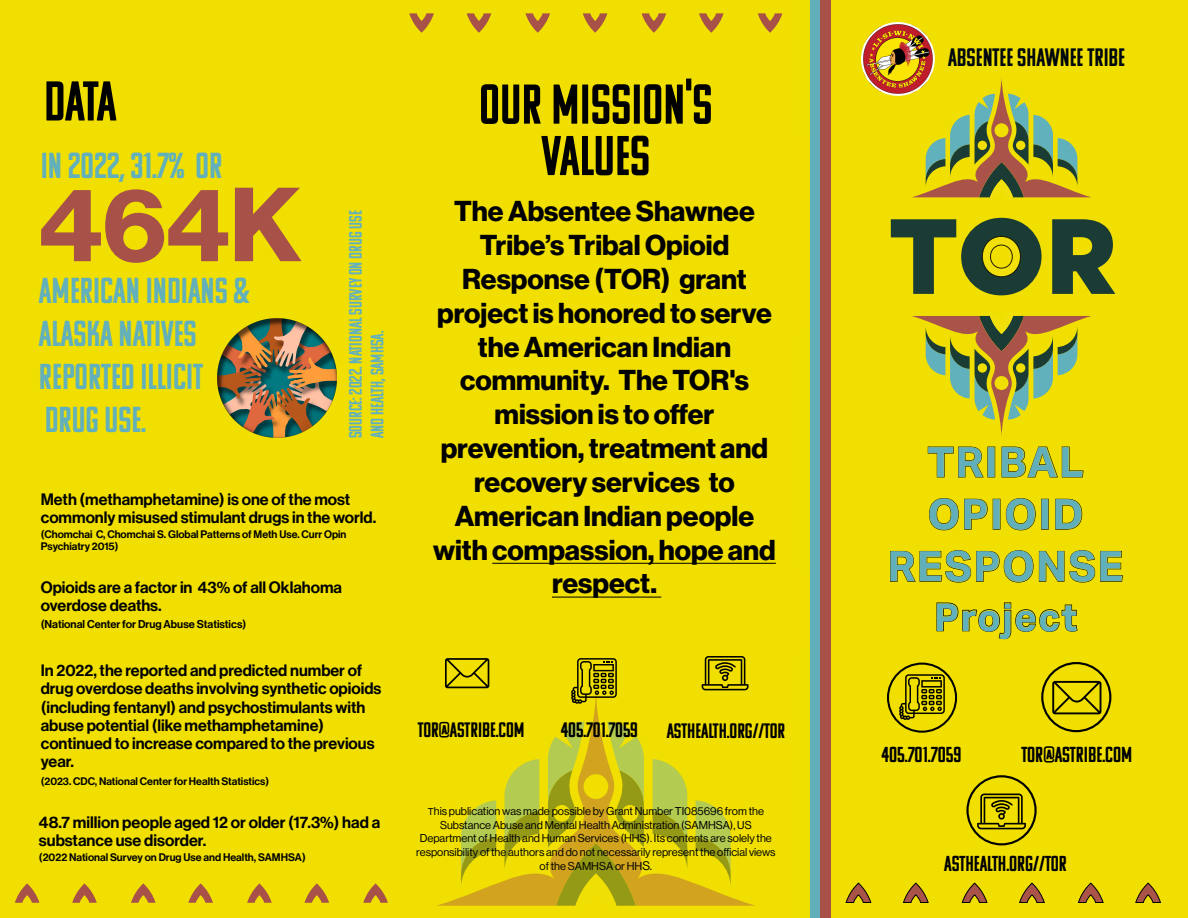
<style>
.page{position:relative;width:1188px;height:918px;background:#f0df00}
.page>*{position:absolute;margin:0;border:0;box-sizing:border-box;transform-origin:0 0}
.t1{font:102.75px "N Haas Grotesk DS Pro 75 Bd";color:#a75148}
.t2{font:55.95px/51.4px "Komu A";color:#000;text-align:center}
.t3{font:700 41.4px/52.2px "Aktiv Grotesk";letter-spacing:.045em;color:#61afbb;text-align:center}
.t4{font:700 38.1px "Aktiv Grotesk";letter-spacing:.045em;color:#61b1bd}
.t5{font:36.15px "Komu A";color:#61b0bc}
.t6{font:36px/43.2px "Komu A";color:#61b0bc}
.t7{font:28.2px/33.8px "N Haas Grotesk DS Pro 75 Bd";color:#000;text-align:center}
.t8{font:25.2px "Komu A";color:#00070e}
.t9{font:21.75px "Komu A";color:#000}
.t10{font:21.6px "Komu A";color:#000}
.t11{font:20.85px "Komu A";color:#000}
.t12{font:18px/21.6px "Komu A";color:#63b1bd}
.t13{font:16.35px/18.3px "N Haas Grotesk DS Pro 65 Md";color:#000}
.t14{font:16.2px/18.1px "N Haas Grotesk DS Pro 65 Md";color:#000}
.t15{font:11.25px/13.4px "N Haas Grotesk DS Pro 55 Rg";color:#000;text-align:center}
.t16{font:11.1px "N Haas Grotesk DS Pro 65 Md";color:#000}
.t17{font:10.8px/12px "N Haas Grotesk DS Pro 65 Md";color:#000}
.s1{font-size:9.75px}
.s2{font-size:12.3px}
</style>
<div class="page">
<img style="left:217px;top:318px;width:120px;height:120px">
<svg style="left:437px;top:690px;width:318px;height:216px"></svg>
<svg style="left:571px;top:658px;width:46px;height:46px"></svg>
<hr style="left:492px;top:563px;width:284px;height:1px;background:#000">
<hr style="left:552px;top:597px;width:109px;height:1px;background:#000">
<div style="left:810px;top:132px;width:11px;height:200px;background:#61afbb"></div>
<div style="left:820px;top:131px;width:11px;height:201px;background:#a75148"></div>
<div style="left:810px;top:282px;width:11px;height:199px;background:#61afbb"></div>
<div style="left:820px;top:282px;width:11px;height:199px;background:#a75148"></div>
<svg style="left:445px;top:658px;width:44px;height:30px"></svg>
<svg style="left:583px;top:13px;width:24px;height:20px"></svg>
<svg style="left:467px;top:13px;width:24px;height:20px"></svg>
<svg style="left:409px;top:13px;width:25px;height:20px"></svg>
<svg style="left:525px;top:13px;width:25px;height:20px"></svg>
<svg style="left:699px;top:13px;width:25px;height:20px"></svg>
<svg style="left:642px;top:13px;width:24px;height:20px"></svg>
<svg style="left:758px;top:13px;width:24px;height:20px"></svg>
<svg style="left:188px;top:883px;width:25px;height:20px"></svg>
<svg style="left:72px;top:883px;width:25px;height:20px"></svg>
<svg style="left:15px;top:883px;width:24px;height:20px"></svg>
<svg style="left:131px;top:883px;width:25px;height:20px"></svg>
<svg style="left:305px;top:883px;width:24px;height:20px"></svg>
<svg style="left:247px;top:883px;width:25px;height:20px"></svg>
<svg style="left:363px;top:883px;width:25px;height:20px"></svg>
<svg style="left:962px;top:883px;width:26px;height:20px"></svg>
<svg style="left:1078px;top:883px;width:26px;height:20px"></svg>
<svg style="left:1135px;top:883px;width:26px;height:20px"></svg>
<svg style="left:1019px;top:883px;width:26px;height:20px"></svg>
<svg style="left:845px;top:883px;width:26px;height:20px"></svg>
<svg style="left:903px;top:883px;width:26px;height:20px"></svg>
<svg style="left:913px;top:77px;width:177px;height:120px"></svg>
<svg style="left:1052px;top:219px;width:63px;height:75px"></svg>
<svg style="left:891px;top:218px;width:151px;height:77px"></svg>
<svg style="left:912px;top:316px;width:179px;height:120px"></svg>
<svg style="left:890px;top:447px;width:233px;height:136px"></svg>
<img style="left:861px;top:22px;width:73px;height:73px">
<svg style="left:936px;top:602px;width:142px;height:37px"></svg>
<div style="left:810px;top:568px;width:11px;height:200px;background:#61afbb"></div>
<div style="left:810px;top:0;width:11px;height:134px;background:#61afbb"></div>
<div style="left:820px;top:0;width:11px;height:134px;background:#a75148"></div>
<div style="left:810px;top:850px;width:11px;height:68px;background:#61afbb"></div>
<div style="left:820px;top:850px;width:11px;height:68px;background:#a75148"></div>
<div style="left:810px;top:652px;width:11px;height:200px;background:#61afbb"></div>
<div style="left:820px;top:652px;width:11px;height:200px;background:#a75148"></div>
<div style="left:820px;top:567px;width:11px;height:201px;background:#a75148"></div>
<div style="left:810px;top:370px;width:11px;height:200px;background:#61afbb"></div>
<div style="left:820px;top:370px;width:11px;height:200px;background:#a75148"></div>
<svg style="left:702px;top:656px;width:47px;height:34px"></svg>
<div style="left:887px;top:663px;width:70px;height:70px;border:2px solid #000;border-radius:50%"></div>
<svg style="left:899px;top:674px;width:46px;height:46px"></svg>
<svg style="left:977px;top:794px;width:49px;height:35px"></svg>
<div style="left:966px;top:775px;width:71px;height:70px;border:2px solid #000;border-radius:50%"></div>
<div style="left:1041px;top:662px;width:70px;height:70px;border:2px solid #000;border-radius:50%"></div>
<svg style="left:1052px;top:681px;width:49px;height:33px"></svg>
<h2 class="t2" style="left:44px;top:75px;width:74px">DATA</h2>
<h3 class="t5" style="left:41px;top:147px;width:183px">IN 2022, 31.7% OR</h3>
<h1 class="t1" style="left:39px;top:165px;width:264px">464K</h1>
<h3 class="t6" style="left:39px;top:269px;width:212px">AMERICAN INDIANS &amp;<br>ALASKA NATIVES<br>REPORTED ILLICIT<br>DRUG USE.</h3>
<p class="t12" style="left:345px;top:438px;width:230px;rotate:-90deg">SOURCE: 2022. NATIONAL SURVEY ON DRUG USE<br>AND HEALTH, SAMHSA.</p>
<p class="t14" style="left:41px;top:490px;width:337px">Meth (methamphetamine) is one of the most commonly misused stimulant drugs in the world.</p>
<p class="t17" style="left:41px;top:528px;width:307px">(Chomchai C, Chomchai S. Global Patterns of Meth Use. Curr Opin<br>Psychiatry 2015)</p>
<p class="t14" style="left:41px;top:579px;width:303px">Opioids are a factor in 43% of all Oklahoma overdose deaths.</p>
<p class="t16" style="left:41px;top:618px;width:207px">(National Center for Drug Abuse Statistics)</p>
<p class="t14" style="left:41px;top:662px;width:342px">In 2022, the reported and predicted number of drug overdose deaths involving synthetic opioids (including fentanyl) and psychostimulants with abuse potential (like methamphetamine) continued to increase compared to the previous year.</p>
<p class="t17" style="left:41px;top:775px;width:230px">(2023. CDC, National Center for Health Statistics)</p>
<p class="t13" style="left:39px;top:813px;width:343px">48.7 million people aged 12 or older (17.3%) had a substance use disorder.</p>
<p class="t17" style="left:39px;top:851px;width:268px">(2022 National Survey on Drug Use and Health, SAMHSA)</p>
<h2 class="t2" style="left:479px;top:79px;width:235px">OUR MISSION'S<br>VALUES</h2>
<p class="t7" style="left:433px;top:195px;width:344px">The Absentee Shawnee<br>Tribe’s Tribal Opioid<br>Response (TOR) grant project is honored to serve the American Indian community. The TOR's mission is to offer prevention, treatment and recovery services to<br>American Indian people with compassion, hope and respect.</p>
<p class="t11" style="left:418px;top:719px;width:108px">TOR@ASTRIBE.COM</p>
<p class="t11" style="left:561px;top:719px;width:78px">405.701.7059</p>
<p class="t11" style="left:667px;top:720px;width:120px">ASTHEALTH.ORG//TOR</p>
<p class="t15" style="left:416px;top:805px;width:361px"><span class="s1">T</span>his publication was made possible by Grant Number TI085696 from the Substance Abuse and Mental Health Administration (SAMHSA), US Department of Health and Human Services (HHS). Its contents are solely the responsibility of the authors and do not necessarily represent the official views</p>
<p class="t15" style="left:540px;top:860px;width:114px">of the SAMHSA or HH<span class="s2">S.</span></p>
<h3 class="t8" style="left:948px;top:44px;width:179px">ABSENTEE SHAWNEE TRIBE</h3>
<h3 class="t3" style="left:888px;top:436px;width:237px">TRIBAL<br>OPIOID<br>RESPONSE</h3>
<h3 class="t4" style="left:935px;top:595px;width:144px">Project</h3>
<h3 class="t10" style="left:882px;top:744px;width:81px">405.701.7059</h3>
<h3 class="t9" style="left:1021px;top:743px;width:112px">TOR@ASTRIBE.COM</h3>
<h3 class="t10" style="left:944px;top:852px;width:124px">ASTHEALTH.ORG//TOR</h3>
</div>
